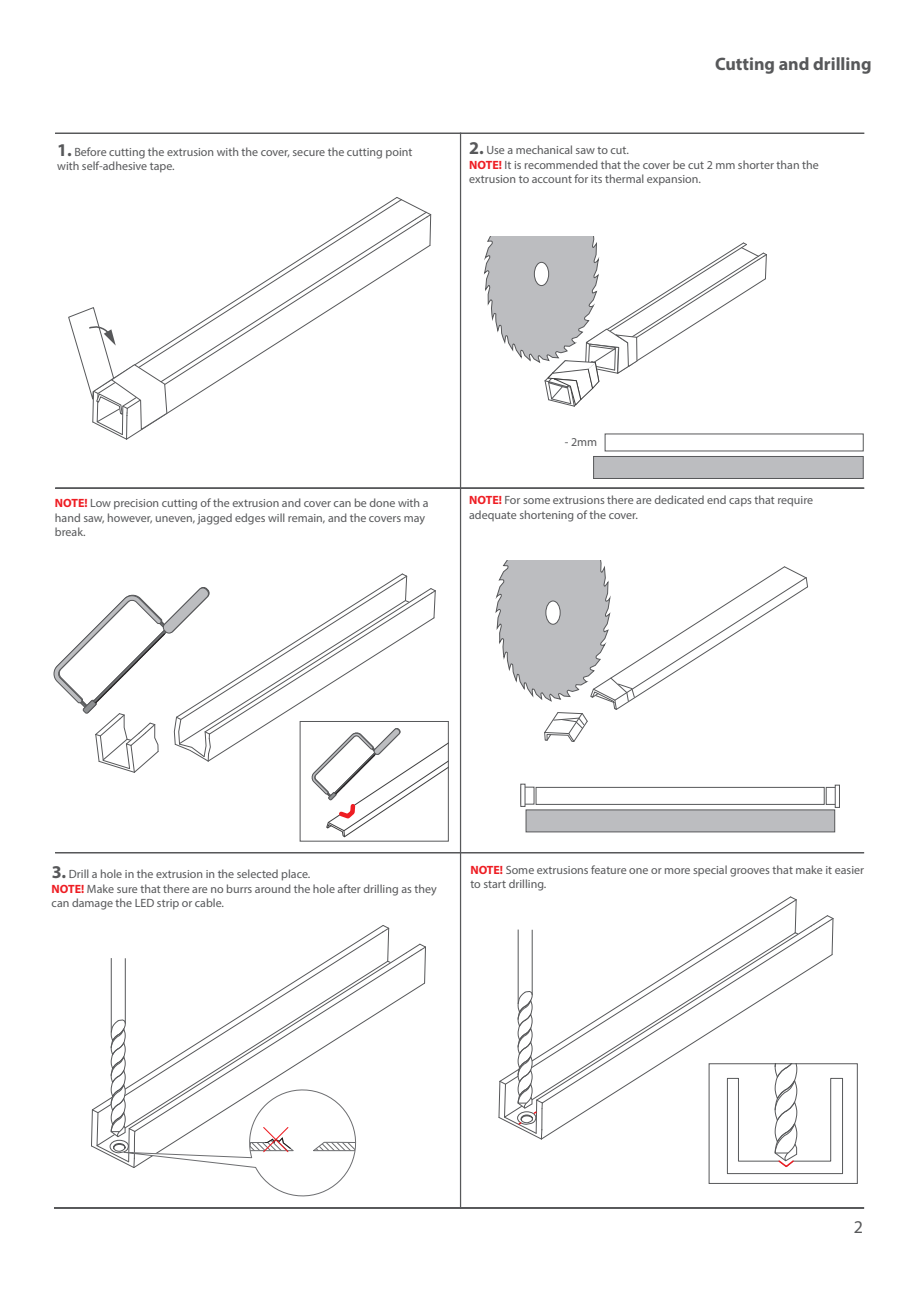
<style>
.page{position:relative;width:919px;height:1289px;background:#fff}
.page>*{position:absolute;margin:0;border:0;box-sizing:border-box;transform-origin:0 0}
.t1{font:700 18px "Myriad Pro";color:#57585a}
.t2{font:18px "Myriad Pro";color:#57585a}
.t3{font:12px/14.4px "Myriad Pro";color:#57585a}
.s1{font-weight:700;font-size:18px}
.s2{font-weight:700;color:#ee1d23}
</style>
<div class="page">
<svg style="left:395px;top:197px;width:36px;height:49px"></svg>
<svg style="left:168px;top:219px;width:246px;height:188px"></svg>
<svg style="left:68px;top:307px;width:100px;height:133px"></svg>
<svg style="left:484px;top:237px;width:283px;height:170px"></svg>
<svg style="left:110px;top:931px;width:271px;height:86px"></svg>
<svg style="left:381px;top:925px;width:9px;height:28px"></svg>
<svg style="left:404px;top:943px;width:22px;height:40px"></svg>
<svg style="left:128px;top:953px;width:276px;height:71px"></svg>
<svg style="left:517px;top:902px;width:272px;height:216px"></svg>
<svg style="left:789px;top:896px;width:8px;height:28px"></svg>
<svg style="left:812px;top:915px;width:22px;height:40px"></svg>
<svg style="left:535px;top:924px;width:277px;height:177px"></svg>
<hr style="left:111px;top:958px;width:1px;height:74px;background:#57585a">
<hr style="left:125px;top:958px;width:1px;height:65px;background:#57585a">
<hr style="left:518px;top:929px;width:1px;height:74px;background:#57585a">
<hr style="left:532px;top:929px;width:1px;height:66px;background:#57585a">
<div style="left:593px;top:456px;width:270px;height:23px;background:#bcbdc0;border:1px solid #57585a"></div>
<svg style="left:53px;top:573px;width:393px;height:264px"></svg>
<div style="left:525px;top:809px;width:310px;height:23px;background:#bcbdc0;border:1px solid #57585a"></div>
<div style="left:535px;top:787px;width:289px;height:17px;background:#fff;border:1px solid #57585a"></div>
<div style="left:520px;top:786px;width:14px;height:18px;background:#fff;border:1px solid #57585a"></div>
<svg style="left:520px;top:783px;width:5px;height:23px"></svg>
<div style="left:825px;top:787px;width:14px;height:17px;background:#fff;border:1px solid #57585a"></div>
<svg style="left:834px;top:784px;width:5px;height:23px"></svg>
<svg style="left:495px;top:560px;width:313px;height:182px"></svg>
<svg style="left:91px;top:1017px;width:270px;height:180px"></svg>
<svg style="left:726px;top:1065px;width:117px;height:109px"></svg>
<svg style="left:498px;top:989px;width:45px;height:150px"></svg>
<div style="left:55px;top:133px;width:809px;height:1px;border:1px solid #57585a"></div>
<hr style="left:55px;top:488px;width:808px;height:1px;background:#57585a">
<div style="left:55px;top:487px;width:809px;height:1px;border:1px solid #57585a"></div>
<div style="left:460px;top:133px;width:1px;height:1075px;border:1px solid #57585a"></div>
<div style="left:55px;top:852px;width:809px;height:1px;border:1px solid #57585a"></div>
<div style="left:54px;top:1207px;width:810px;height:1px;border:1px solid #57585a"></div>
<p class="t3" style="left:57px;top:144px;width:357px"><span class="s1">1.</span> Before cutting the extrusion with the cover, secure the cutting point with self-adhesive tape.</p>
<h1 class="t1" style="left:715px;top:52px;width:158px">Cutting and drilling</h1>
<p class="t3" style="left:469px;top:143px;width:351px"><span class="s1">2.</span> Use a mechanical saw to cut.<br><span class="s2">NOTE!</span> It is recommended that the cover be cut 2 mm shorter than the extrusion to account for its thermal expansion.</p>
<p class="t3" style="left:55px;top:495px;width:375px"><span class="s2">NOTE!</span> Low precision cutting of the extrusion and cover can be done with a hand saw, however, uneven, jagged edges will remain, and the covers may break.</p>
<p class="t3" style="left:564px;top:434px;width:34px">- 2mm</p>
<p class="t3" style="left:469px;top:492px;width:345px"><span class="s2">NOTE!</span> For some extrusions there are dedicated end caps that require adequate shortening of the cover.</p>
<p class="t3" style="left:52px;top:866px;width:386px"><span class="s1">3.</span> Drill a hole in the extrusion in the selected place.<br><span class="s2">NOTE!</span> Make sure that there are no burrs around the hole after drilling as they can damage the LED strip or cable.</p>
<p class="t3" style="left:470px;top:862px;width:395px"><span class="s2">NOTE!</span> Some extrusions feature one or more special grooves that make it easier to start drilling.</p>
<h1 class="t2" style="left:853px;top:1215px;width:11px">2</h1>
</div>
